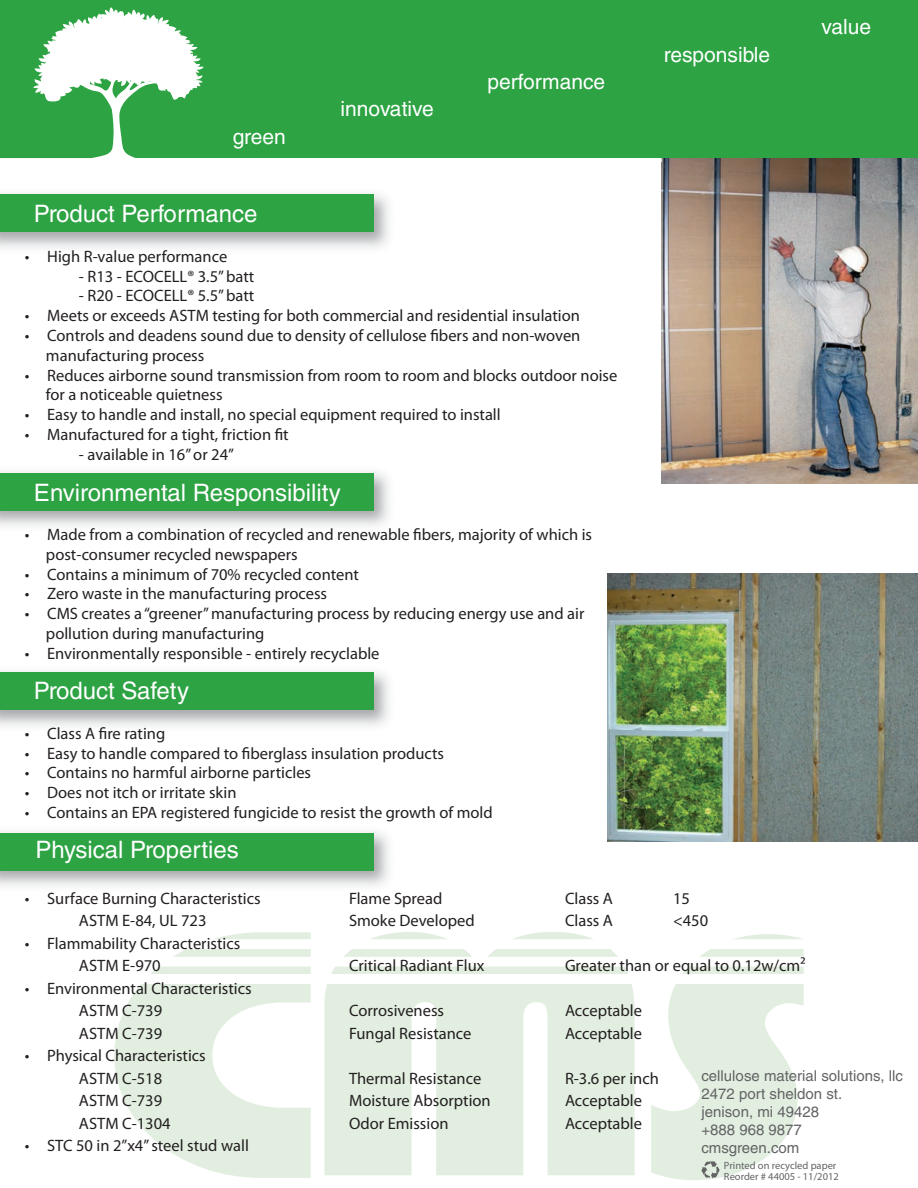
<style>
.page{position:relative;width:918px;height:1188px;background:#fff}
.page>*{position:absolute;margin:0;border:0;box-sizing:border-box;transform-origin:0 0}
.t1{font:24px "Helvetica LT Std";color:#fff}
.t2{font:21px "Helvetica LT Std";color:#fff}
.t3{font:16.5px/19.8px "Myriad Pro";color:#231f20}
.t4{font:15px/18px "Helvetica LT Std";color:#636366}
.t5{font:10.5px/10.5px "Myriad Pro";color:#636366}
</style>
<div class="page">
<img style="left:662px;top:157px;width:256px;height:326px">
<div style="left:0;top:672px;width:374px;height:38px;background:#2da343"></div>
<img style="left:0;top:472px;width:389px;height:54px">
<div style="left:0;top:473px;width:374px;height:37px;background:#2da343"></div>
<img style="left:0;top:194px;width:389px;height:54px">
<div style="left:0;top:195px;width:374px;height:37px;background:#2da343"></div>
<div style="left:0;top:0;width:918px;height:157px;background:#2da343"></div>
<svg style="left:324px;top:932px;width:311px;height:243px;fill:#e2efe0"></svg>
<svg style="left:114px;top:932px;width:197px;height:246px;fill:#e2efe0"></svg>
<div style="left:41px;top:974px;width:836px;height:10px;background:#fff"></div>
<div style="left:41px;top:957px;width:836px;height:10px;background:#fff"></div>
<div style="left:41px;top:939px;width:836px;height:10px;background:#fff"></div>
<img style="left:0;top:832px;width:389px;height:54px">
<div style="left:0;top:833px;width:374px;height:37px;background:#2da343"></div>
<svg style="left:651px;top:934px;width:153px;height:246px"></svg>
<img style="left:608px;top:574px;width:310px;height:267px">
<svg style="left:0;top:7px;width:204px;height:152px"></svg>
<p class="t2" style="left:233px;top:124px;width:55px">green</p>
<p class="t2" style="left:341px;top:97px;width:95px">innovative</p>
<p class="t2" style="left:488px;top:69px;width:119px">performance</p>
<p class="t2" style="left:664px;top:43px;width:108px">responsible</p>
<p class="t2" style="left:822px;top:15px;width:51px">value</p>
<h1 class="t1" style="left:34px;top:200px;width:225px">Product Performance</h1>
<p class="t3" style="left:25px;top:246px;width:204px">• High R-value performance</p>
<p class="t3" style="left:79px;top:266px;width:177px">- R13 - ECOCELL® 3.5” batt</p>
<p class="t3" style="left:79px;top:286px;width:177px">- R20 - ECOCELL® 5.5” batt</p>
<p class="t3" style="left:25px;top:306px;width:557px">• Meets or exceeds ASTM testing for both commercial and residential insulation</p>
<p class="t3" style="left:46px;top:325px;width:536px;text-indent:-21px">• Controls and deadens sound due to density of cellulose fibers and non-woven manufacturing process</p>
<p class="t3" style="left:46px;top:365px;width:573px;text-indent:-21px">• Reduces airborne sound transmission from room to room and blocks outdoor noise for a noticeable quietness</p>
<p class="t3" style="left:25px;top:405px;width:477px">• Easy to handle and install, no special equipment required to install</p>
<p class="t3" style="left:25px;top:424px;width:265px">• Manufactured for a tight, friction fit</p>
<p class="t3" style="left:79px;top:444px;width:157px">- available in 16” or 24”</p>
<h1 class="t1" style="left:34px;top:479px;width:308px">Environmental Responsibility</h1>
<p class="t3" style="left:46px;top:524px;width:548px;text-indent:-21px">• Made from a combination of recycled and renewable fibers, majority of which is post-consumer recycled newspapers</p>
<p class="t3" style="left:25px;top:564px;width:335px">• Contains a minimum of 70% recycled content</p>
<p class="t3" style="left:25px;top:584px;width:304px">• Zero waste in the manufacturing process</p>
<p class="t3" style="left:46px;top:604px;width:540px;text-indent:-21px">• CMS creates a “greener” manufacturing process by reducing energy use and air pollution during manufacturing</p>
<p class="t3" style="left:25px;top:643px;width:356px">• Environmentally responsible - entirely recyclable</p>
<h1 class="t1" style="left:34px;top:677px;width:157px">Product Safety</h1>
<p class="t3" style="left:25px;top:723px;width:142px">• Class A fire rating</p>
<p class="t3" style="left:25px;top:743px;width:421px">• Easy to handle compared to fiberglass insulation products</p>
<p class="t3" style="left:25px;top:763px;width:288px">• Contains no harmful airborne particles</p>
<p class="t3" style="left:25px;top:783px;width:213px">• Does not itch or irritate skin</p>
<p class="t3" style="left:25px;top:802px;width:469px">• Contains an EPA registered fungicide to resist the growth of mold</p>
<h1 class="t1" style="left:35px;top:836px;width:205px">Physical Properties</h1>
<p class="t3" style="left:25px;top:888px;width:237px">• Surface Burning Characteristics</p>
<p class="t3" style="left:349px;top:888px;width:95px">Flame Spread</p>
<p class="t3" style="left:565px;top:888px;width:50px">Class A</p>
<p class="t3" style="left:673px;top:888px;width:18px">15</p>
<p class="t3" style="left:79px;top:911px;width:129px">ASTM E-84, UL 723</p>
<p class="t3" style="left:349px;top:911px;width:127px">Smoke Developed</p>
<p class="t3" style="left:565px;top:911px;width:50px">Class A</p>
<p class="t3" style="left:673px;top:911px;width:37px">&lt;450</p>
<p class="t3" style="left:79px;top:932px;width:163px;line-height:22.5px;text-indent:-54px">• Flammability Characteristics<br>ASTM E-970</p>
<p class="t3" style="left:349px;top:956px;width:137px">Critical Radiant Flux</p>
<p class="t3" style="left:565px;top:956px;width:242px">Greater than or equal to 0.12w/cm²</p>
<p class="t3" style="left:79px;top:977px;width:174px;line-height:22.5px;text-indent:-54px">• Environmental Characteristics<br>ASTM C-739</p>
<p class="t3" style="left:349px;top:1001px;width:97px">Corrosiveness</p>
<p class="t3" style="left:565px;top:1001px;width:79px">Acceptable</p>
<p class="t3" style="left:79px;top:1023px;width:85px">ASTM C-739</p>
<p class="t3" style="left:349px;top:1023px;width:124px">Fungal Resistance</p>
<p class="t3" style="left:565px;top:1023px;width:79px">Acceptable</p>
<p class="t3" style="left:79px;top:1044px;width:128px;line-height:22.5px;text-indent:-54px">• Physical Characteristics<br>ASTM C-518</p>
<p class="t3" style="left:349px;top:1068px;width:134px">Thermal Resistance</p>
<p class="t3" style="left:565px;top:1068px;width:95px">R-3.6 per inch</p>
<p class="t3" style="left:79px;top:1091px;width:85px">ASTM C-739</p>
<p class="t3" style="left:349px;top:1091px;width:143px">Moisture Absorption</p>
<p class="t3" style="left:565px;top:1091px;width:79px">Acceptable</p>
<p class="t3" style="left:79px;top:1113px;width:93px">ASTM C-1304</p>
<p class="t3" style="left:349px;top:1113px;width:101px">Odor Emission</p>
<p class="t3" style="left:565px;top:1113px;width:79px">Acceptable</p>
<p class="t3" style="left:25px;top:1136px;width:225px">• STC 50 in 2”x4” steel stud wall</p>
<p class="t4" style="left:701px;top:1067px;width:203px">cellulose material solutions, llc<br>2472 port sheldon st.<br>jenison, mi 49428<br>+888 968 9877 cmsgreen.com</p>
<p class="t5" style="left:724px;top:1160px;width:116px">Printed on recycled paper<br>Reorder # 44005 - 11/2012</p>
</div>
